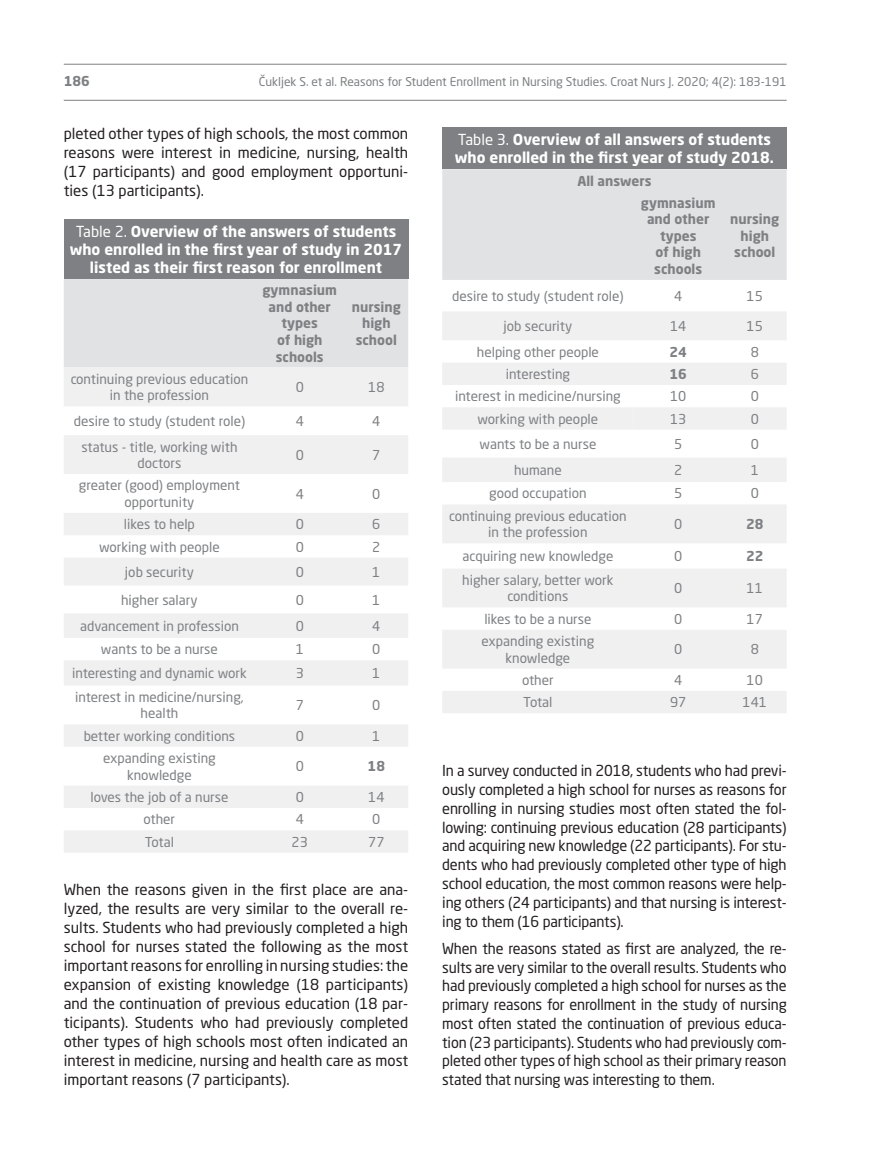
<style>
.page{position:relative;width:893px;height:1149px;background:#fff}
.page>*{position:absolute;margin:0;border:0;box-sizing:border-box;transform-origin:0 0}
.text-en{font:15px/19px "Neo Sans";letter-spacing:-.01em;color:#231f20;text-align:justify}
.text-en-2{font:15px/18.8px "Neo Sans";letter-spacing:-.01em;color:#231f20;text-align:justify;scale:.96 1}
.tablica_naslov{font:700 15px/18px "Neo Sans";color:#fff}
.tablica{font:13.5px/16.5px "Neo Sans";color:#7e8083;text-align:center}
.tablica-podnaslov{font:700 13.5px/16.5px "Neo Sans";color:#7e8083;text-align:center}
.tablica-2{font:700 13.5px "Neo Sans";color:#7e8083}
.t1{font:12px "Neo Sans";color:#7e8083}
.s1{font-weight:400}
</style>
<div class="page">
<hr style="left:64px;top:64px;width:723px;height:1px;background:#7e8083">
<hr style="left:64px;top:100px;width:723px;height:1px;background:#7e8083">
<div style="left:442px;top:128px;width:345px;height:41px;background:#7e8083"></div>
<div style="left:442px;top:169px;width:345px;height:111px;background:#e1e2e4"></div>
<svg style="left:442px;top:312px;width:345px;height:401px;fill:#f0f0f1"></svg>
<svg style="left:442px;top:362px;width:345px;height:306px;fill:#f0f0f1"></svg>
<div style="left:64px;top:219px;width:344px;height:60px;background:#7e8083"></div>
<div style="left:64px;top:279px;width:344px;height:88px;background:#e1e2e4"></div>
<svg style="left:64px;top:367px;width:344px;height:485px;fill:#f0f0f1"></svg>
<svg style="left:64px;top:435px;width:344px;height:372px"></svg>
<p class="tablica-podnaslov" style="left:64px;top:72px;width:28px">186</p>
<p class="t1" style="left:259px;top:74px;width:529px">Čukljek S. et al. Reasons for Student Enrollment in Nursing Studies. Croat Nurs J. 2020; 4(2): 183-191</p>
<p class="text-en" style="left:64px;top:124px;width:346px">pleted other types of high schools, the most common reasons were interest in medicine, nursing, health (17 participants) and good employment opportuni&shy;ties (13 participants).</p>
<p class="tablica_naslov" style="left:70px;top:222px;width:334px;text-align:center"><span class="s1">Table 2.</span> Overview of the answers of students who enrolled in the first year of study in 2017 listed as their first reason for enrollment</p>
<p class="tablica-podnaslov" style="left:263px;top:282px;width:76px">gymnasium and other types<br>of high schools</p>
<p class="tablica-podnaslov" style="left:352px;top:298px;width:50px">nursing high school</p>
<p class="tablica" style="left:71px;top:370px;width:179px">continuing previous education in the profession</p>
<p class="tablica" style="left:296px;top:378px;width:10px">0</p>
<p class="tablica" style="left:368px;top:378px;width:18px">18</p>
<p class="tablica" style="left:74px;top:412px;width:173px">desire to study (student role)</p>
<p class="tablica" style="left:296px;top:412px;width:10px">4</p>
<p class="tablica" style="left:372px;top:412px;width:10px">4</p>
<p class="tablica" style="left:81px;top:438px;width:158px">status - title, working with doctors</p>
<p class="tablica" style="left:296px;top:446px;width:10px">0</p>
<p class="tablica" style="left:372px;top:446px;width:10px">7</p>
<p class="tablica" style="left:79px;top:477px;width:163px">greater (good) employment opportunity</p>
<p class="tablica" style="left:296px;top:485px;width:10px">4</p>
<p class="tablica" style="left:372px;top:485px;width:10px">0</p>
<p class="tablica" style="left:124px;top:515px;width:72px">likes to help</p>
<p class="tablica" style="left:296px;top:515px;width:10px">0</p>
<p class="tablica" style="left:372px;top:515px;width:10px">6</p>
<p class="tablica" style="left:99px;top:538px;width:122px">working with people</p>
<p class="tablica" style="left:296px;top:538px;width:10px">0</p>
<p class="tablica" style="left:372px;top:538px;width:10px">2</p>
<p class="tablica" style="left:125px;top:563px;width:70px">job security</p>
<p class="tablica" style="left:296px;top:563px;width:10px">0</p>
<p class="tablica" style="left:372px;top:563px;width:10px">1</p>
<p class="tablica" style="left:121px;top:591px;width:78px">higher salary</p>
<p class="tablica" style="left:296px;top:591px;width:10px">0</p>
<p class="tablica" style="left:372px;top:591px;width:10px">1</p>
<p class="tablica" style="left:80px;top:617px;width:160px">advancement in profession</p>
<p class="tablica" style="left:296px;top:617px;width:10px">0</p>
<p class="tablica" style="left:372px;top:617px;width:10px">4</p>
<p class="tablica" style="left:101px;top:640px;width:118px">wants to be a nurse</p>
<p class="tablica" style="left:296px;top:640px;width:10px">1</p>
<p class="tablica" style="left:372px;top:640px;width:10px">0</p>
<p class="tablica" style="left:72px;top:664px;width:176px">interesting and dynamic work</p>
<p class="tablica" style="left:296px;top:664px;width:10px">3</p>
<p class="tablica" style="left:372px;top:664px;width:10px">1</p>
<p class="tablica" style="left:75px;top:688px;width:170px">interest in medicine/nursing, health</p>
<p class="tablica" style="left:296px;top:696px;width:10px">7</p>
<p class="tablica" style="left:372px;top:696px;width:10px">0</p>
<p class="tablica" style="left:84px;top:727px;width:153px">better working conditions</p>
<p class="tablica" style="left:296px;top:727px;width:10px">0</p>
<p class="tablica" style="left:372px;top:727px;width:10px">1</p>
<p class="tablica" style="left:103px;top:749px;width:114px">expanding existing knowledge</p>
<p class="tablica" style="left:296px;top:757px;width:10px">0</p>
<p class="tablica-2" style="left:368px;top:757px;width:19px">18</p>
<p class="tablica" style="left:90px;top:788px;width:140px">loves the job of a nurse</p>
<p class="tablica" style="left:296px;top:788px;width:10px">0</p>
<p class="tablica" style="left:368px;top:788px;width:18px">14</p>
<p class="tablica" style="left:144px;top:810px;width:33px">other</p>
<p class="tablica" style="left:296px;top:810px;width:10px">4</p>
<p class="tablica" style="left:372px;top:810px;width:10px">0</p>
<p class="tablica" style="left:145px;top:833px;width:31px">Total</p>
<p class="tablica" style="left:292px;top:833px;width:18px">23</p>
<p class="tablica" style="left:368px;top:833px;width:18px">77</p>
<p class="text-en" style="left:64px;top:879px;width:346px">When the reasons given in the first place are ana&shy;lyzed, the results are very similar to the overall re&shy;sults. Students who had previously completed a high school for nurses stated the following as the most important reasons for enrolling in nursing studies: the expansion of existing knowledge (18 participants) and the continuation of previous education (18 par&shy;ticipants). Students who had previously completed other types of high schools most often indicated an interest in medicine, nursing and health care as most important reasons (7 participants).</p>
<p class="tablica_naslov" style="left:455px;top:130px;width:321px"><span class="s1">Table 3.</span> Overview of all answers of students who enrolled in the first year of study 2018.</p>
<p class="tablica-podnaslov" style="left:577px;top:172px;width:76px">All answers</p>
<p class="tablica-podnaslov" style="left:641px;top:194px;width:76px">gymnasium and other types<br>of high schools</p>
<p class="tablica-podnaslov" style="left:730px;top:211px;width:50px">nursing high school</p>
<p class="tablica" style="left:452px;top:287px;width:173px">desire to study (student role)</p>
<p class="tablica" style="left:674px;top:287px;width:10px">4</p>
<p class="tablica" style="left:747px;top:287px;width:18px">15</p>
<p class="tablica" style="left:503px;top:317px;width:70px">job security</p>
<p class="tablica" style="left:670px;top:317px;width:18px">14</p>
<p class="tablica" style="left:747px;top:317px;width:18px">15</p>
<p class="tablica" style="left:477px;top:343px;width:124px">helping other people</p>
<p class="tablica-2" style="left:669px;top:343px;width:19px">24</p>
<p class="tablica" style="left:751px;top:343px;width:10px">8</p>
<p class="tablica" style="left:506px;top:365px;width:66px">interesting</p>
<p class="tablica-2" style="left:669px;top:365px;width:19px">16</p>
<p class="tablica" style="left:751px;top:365px;width:10px">6</p>
<p class="tablica" style="left:455px;top:388px;width:167px">interest in medicine/nursing</p>
<p class="tablica" style="left:670px;top:388px;width:18px">10</p>
<p class="tablica" style="left:751px;top:388px;width:10px">0</p>
<p class="tablica" style="left:478px;top:410px;width:122px">working with people</p>
<p class="tablica" style="left:670px;top:410px;width:18px">13</p>
<p class="tablica" style="left:751px;top:410px;width:10px">0</p>
<p class="tablica" style="left:479px;top:435px;width:118px">wants to be a nurse</p>
<p class="tablica" style="left:674px;top:435px;width:10px">5</p>
<p class="tablica" style="left:751px;top:435px;width:10px">0</p>
<p class="tablica" style="left:514px;top:461px;width:49px">humane</p>
<p class="tablica" style="left:674px;top:461px;width:10px">2</p>
<p class="tablica" style="left:751px;top:461px;width:10px">1</p>
<p class="tablica" style="left:489px;top:485px;width:99px">good occupation</p>
<p class="tablica" style="left:674px;top:485px;width:10px">5</p>
<p class="tablica" style="left:751px;top:485px;width:10px">0</p>
<p class="tablica" style="left:449px;top:507px;width:179px">continuing previous education in the profession</p>
<p class="tablica" style="left:674px;top:515px;width:10px">0</p>
<p class="tablica-2" style="left:746px;top:515px;width:19px">28</p>
<p class="tablica" style="left:462px;top:547px;width:153px">acquiring new knowledge</p>
<p class="tablica" style="left:674px;top:547px;width:10px">0</p>
<p class="tablica-2" style="left:746px;top:547px;width:19px">22</p>
<p class="tablica" style="left:462px;top:571px;width:153px">higher salary, better work conditions</p>
<p class="tablica" style="left:674px;top:579px;width:10px">0</p>
<p class="tablica" style="left:747px;top:579px;width:18px">11</p>
<p class="tablica" style="left:484px;top:610px;width:109px">likes to be a nurse</p>
<p class="tablica" style="left:674px;top:610px;width:10px">0</p>
<p class="tablica" style="left:747px;top:610px;width:18px">17</p>
<p class="tablica" style="left:482px;top:632px;width:114px">expanding existing knowledge</p>
<p class="tablica" style="left:674px;top:640px;width:10px">0</p>
<p class="tablica" style="left:751px;top:640px;width:10px">8</p>
<p class="tablica" style="left:522px;top:671px;width:33px">other</p>
<p class="tablica" style="left:674px;top:671px;width:10px">4</p>
<p class="tablica" style="left:747px;top:671px;width:18px">10</p>
<p class="tablica" style="left:523px;top:693px;width:31px">Total</p>
<p class="tablica" style="left:670px;top:693px;width:18px">97</p>
<p class="tablica" style="left:742px;top:693px;width:26px">141</p>
<p class="text-en" style="left:442px;top:761px;width:346px">In a survey conducted in 2018, students who had previ&shy;ously completed a high school for nurses as reasons for enrolling in nursing studies most often stated the fol&shy;lowing: continuing previous education (28 participants) and acquiring new knowledge (22 participants). For stu&shy;dents who had previously completed other type of high school education, the most common reasons were help&shy;ing others (24 participants) and that nursing is interest&shy;ing to them (16 participants).</p>
<p class="text-en-2" style="left:442px;top:938px;width:360px">When the reasons stated as first are analyzed, the re&shy;sults are very similar to the overall results. Students who had previously completed a high school for nurses as the primary reasons for enrollment in the study of nursing most often stated the continuation of previous educa&shy;tion (23 participants). Students who had previously com&shy;pleted other types of high school as their primary reason stated that nursing was interesting to them.</p>
</div>
